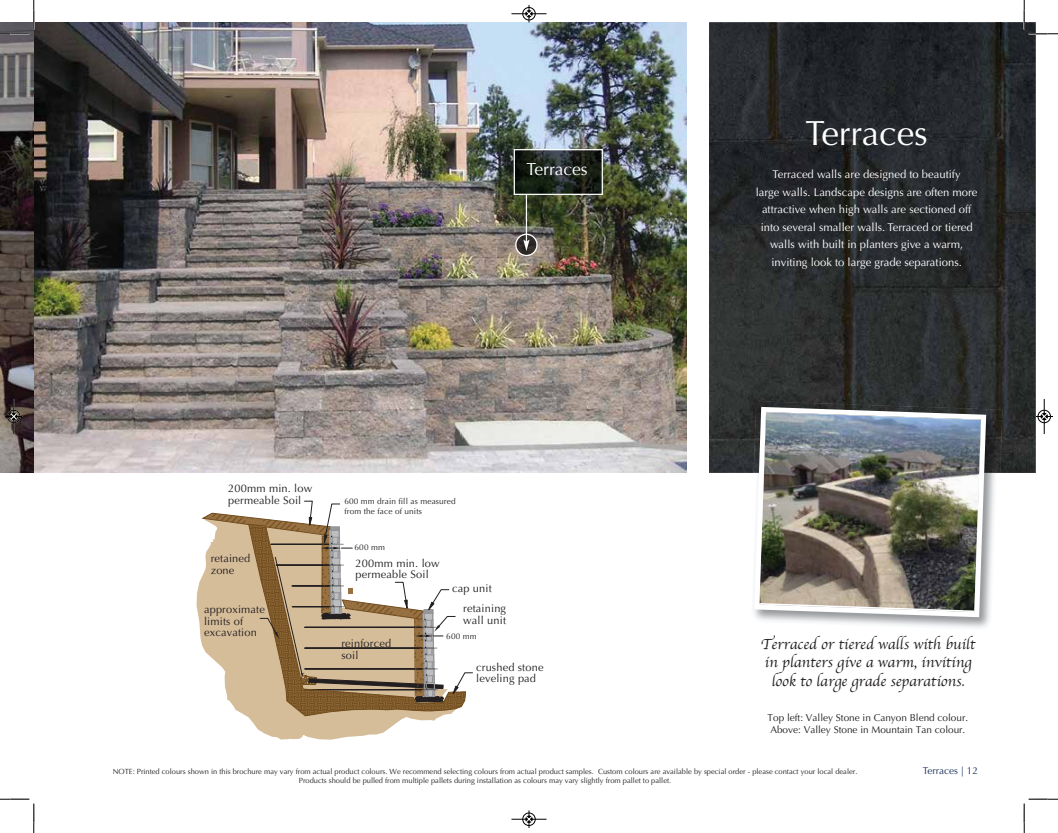
<style>
.page{position:relative;width:1058px;height:833px;background:#fff}
.page>*{position:absolute;margin:0;border:0;box-sizing:border-box;transform-origin:0 0}
.t1{font:35px "Optima";color:#fff}
.t2{font:17.5px "Optima";color:#fff}
.t3{font:15.25px/18.4px "Apple Chancery";color:#231f20;text-align:center}
.t4{font:11.25px/17.5px "Optima LT Std";color:#fff;text-align:center}
.t5{font:11px/11.8px "Optima LT Std";letter-spacing:.015em;color:#231f20}
.t6{font:10px/12px "Optima LT Std";color:#231f20}
.t7{font:10px "Optima LT Std";color:#19305a}
.t8{font:8.25px/9.4px "Optima LT Std";letter-spacing:.015em;color:#231f20}
.t9{font:7.5px/9px "Optima LT Std";color:#231f20;text-align:center}
</style>
<div class="page">
<img style="left:709px;top:22px;width:326px;height:450px">
<img style="left:34px;top:22px;width:652px;height:450px">
<svg style="left:196px;top:579px;width:245px;height:160px"></svg>
<svg style="left:201px;top:500px;width:272px;height:215px"></svg>
<img style="left:748px;top:472px;width:252px;height:156px">
<img style="left:753px;top:401px;width:249px;height:71px">
<img style="left:751px;top:404px;width:237px;height:215px">
<img style="left:515px;top:151px;width:86px;height:42px">
<div style="left:513px;top:149px;width:90px;height:46px;border:1px solid #fff"></div>
<hr style="left:526px;top:194px;width:1px;height:48px;background:#fff">
<svg style="left:515px;top:234px;width:22px;height:22px"></svg>
<svg style="left:0;top:35px;width:34px;height:437px"></svg>
<hr style="left:511px;top:14px;width:35px;height:1px;background:#000">
<div style="left:522px;top:7px;width:13px;height:13px;border:1px solid #000;border-radius:50%"></div>
<svg style="left:526px;top:5px;width:6px;height:17px"></svg>
<hr style="left:511px;top:819px;width:35px;height:1px;background:#000">
<div style="left:522px;top:812px;width:13px;height:13px;border:1px solid #000;border-radius:50%"></div>
<svg style="left:526px;top:810px;width:6px;height:18px"></svg>
<hr style="left:13px;top:399px;width:1px;height:35px;background:#fff">
<hr style="left:14px;top:399px;width:1px;height:35px;background:#000">
<div style="left:7px;top:410px;width:13px;height:13px;border:1px solid #000;border-radius:50%"></div>
<svg style="left:5px;top:413px;width:17px;height:6px"></svg>
<hr style="left:1044px;top:399px;width:1px;height:35px;background:#000">
<div style="left:1037px;top:410px;width:13px;height:13px;border:1px solid #000;border-radius:50%"></div>
<svg style="left:1035px;top:413px;width:17px;height:6px"></svg>
<svg style="left:0;top:0;width:35px;height:35px"></svg>
<svg style="left:0;top:798px;width:35px;height:34px"></svg>
<svg style="left:1023px;top:0;width:35px;height:35px"></svg>
<svg style="left:1023px;top:798px;width:35px;height:34px"></svg>
<h2 class="t2" style="left:526px;top:159px;width:63px">Terraces</h2>
<h3 class="t5" style="left:228px;top:483px;width:86px">200mm min. low permeable Soil</h3>
<h3 class="t5" style="left:211px;top:552px;width:41px">retained zone</h3>
<p class="t8" style="left:344px;top:497px;width:113px">600 mm drain fill as measured from the face of units</p>
<p class="t8" style="left:354px;top:543px;width:32px">600 mm</p>
<h3 class="t5" style="left:355px;top:557px;width:86px">200mm min. low permeable Soil</h3>
<h3 class="t5" style="left:452px;top:582px;width:41px">cap unit</h3>
<p class="t8" style="left:446px;top:631px;width:32px">600 mm</p>
<h3 class="t5" style="left:204px;top:603px;width:62px">approximate limits of excavation</h3>
<h3 class="t5" style="left:463px;top:603px;width:44px">retaining wall unit</h3>
<h3 class="t5" style="left:476px;top:661px;width:69px">crushed stone leveling pad</h3>
<h3 class="t5" style="left:341px;top:637px;width:51px">reinforced soil</h3>
<h1 class="t1" style="left:805px;top:112px;width:124px">Terraces</h1>
<p class="t4" style="left:755px;top:166px;width:223px">Terraced walls are designed to beautify<br>large walls. Landscape designs are often more attractive when high walls are sectioned off into several smaller walls. Terraced or tiered walls with built in planters give a warm, inviting look to large grade separations.</p>
<h3 class="t3" style="left:760px;top:634px;width:216px">Terraced or tiered walls with built in planters give a warm, inviting look to large grade separations.</h3>
<h3 class="t6" style="left:767px;top:711px;width:202px">Top left: Valley Stone in Canyon Blend colour.<br>Above: Valley Stone in Mountain Tan colour.</h3>
<p class="t9" style="left:113px;top:767px;width:746px">NOTE: Printed colours shown in this brochure may vary from actual product colours. We recommend selecting colours from actual product samples. Custom colours are available by special order - please contact your local dealer.<br>Products should be pulled from multiple pallets during installation as colours may vary slightly from pallet to pallet.</p>
<h3 class="t7" style="left:922px;top:764px;width:56px">Terraces | 12</h3>
</div>
